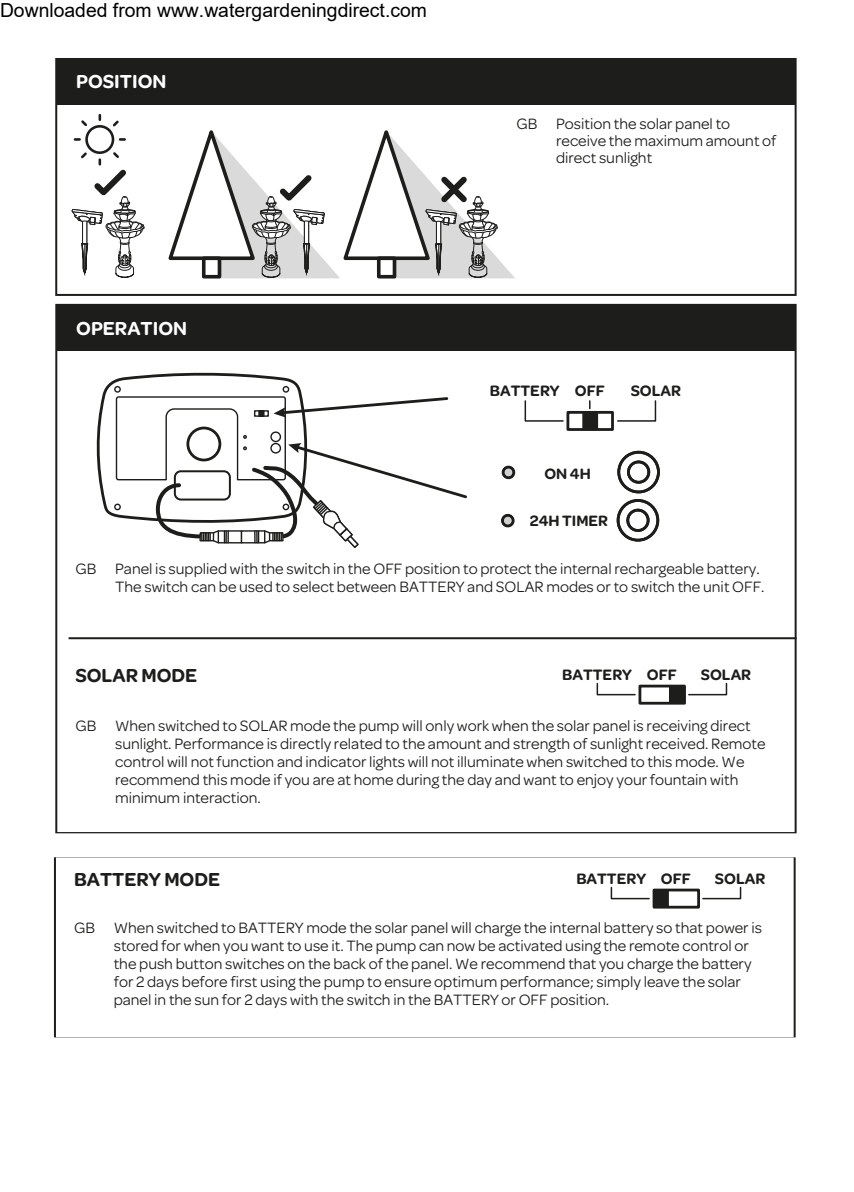
<style>
.page{position:relative;width:854px;height:1192px;background:#fff}
.page>*{position:absolute;margin:0;border:0;box-sizing:border-box;transform-origin:0 0}
.t1{font:600 20px "Omnes";color:#1d1d1b}
.t2{font:600 20px "Omnes";color:#fff}
.t3{font:19.4px "Arial";color:#000}
.t4{font:600 16.2px "Omnes";color:#1d1d1b}
.t5{font:16px/18px "Omnes";color:#1d1d1b}
.t6{font:600 16px "Omnes";color:#1d1d1b}
</style>
<div class="page">
<hr style="left:69px;top:637px;width:727px;height:2px;background:#1d1d1b">
<div style="left:56px;top:305px;width:739px;height:45px;background:#1d1d1b"></div>
<div style="left:55px;top:58px;width:741px;height:238px;border:2px solid #1d1d1b"></div>
<div style="left:57px;top:59px;width:738px;height:45px;background:#1d1d1b"></div>
<div style="left:85px;top:125px;width:29px;height:29px;border:3px solid #1d1d1b;border-radius:50%"></div>
<svg style="left:81px;top:120px;width:6px;height:7px"></svg>
<svg style="left:112px;top:120px;width:7px;height:7px"></svg>
<svg style="left:75px;top:138px;width:5px;height:3px"></svg>
<svg style="left:120px;top:138px;width:5px;height:3px"></svg>
<svg style="left:98px;top:115px;width:3px;height:5px"></svg>
<svg style="left:168px;top:130px;width:347px;height:149px"></svg>
<svg style="left:71px;top:150px;width:74px;height:128px"></svg>
<svg style="left:618px;top:452px;width:40px;height:40px"></svg>
<div style="left:617px;top:451px;width:43px;height:42px;border:3px solid #1d1d1b;border-radius:50%"></div>
<div style="left:628px;top:462px;width:20px;height:20px;background:#fff;border-radius:50%"></div>
<div style="left:627px;top:460px;width:23px;height:23px;border:3px solid #1d1d1b;border-radius:50%"></div>
<div style="left:503px;top:467px;width:11px;height:10px;background:#d0d0d0;border-radius:50%"></div>
<div style="left:501px;top:465px;width:14px;height:14px;border:3px solid #1d1d1b;border-radius:50%"></div>
<svg style="left:618px;top:500px;width:39px;height:40px"></svg>
<div style="left:616px;top:499px;width:43px;height:42px;border:3px solid #1d1d1b;border-radius:50%"></div>
<div style="left:627px;top:510px;width:21px;height:20px;background:#fff;border-radius:50%"></div>
<div style="left:626px;top:508px;width:23px;height:24px;border:3px solid #1d1d1b;border-radius:50%"></div>
<div style="left:502px;top:515px;width:11px;height:11px;background:#d0d0d0;border-radius:50%"></div>
<div style="left:501px;top:514px;width:13px;height:13px;border:3px solid #1d1d1b;border-radius:50%"></div>
<div style="left:566px;top:411px;width:48px;height:20px;background:#fff;border:3px solid #1d1d1b"></div>
<div style="left:582px;top:411px;width:16px;height:19px;background:#1d1d1b"></div>
<svg style="left:524px;top:400px;width:40px;height:22px"></svg>
<svg style="left:617px;top:400px;width:40px;height:22px"></svg>
<div style="left:638px;top:684px;width:48px;height:20px;background:#fff;border:3px solid #1d1d1b"></div>
<div style="left:669px;top:685px;width:15px;height:19px;background:#1d1d1b"></div>
<svg style="left:596px;top:682px;width:40px;height:14px"></svg>
<svg style="left:688px;top:682px;width:40px;height:14px"></svg>
<svg style="left:96px;top:372px;width:371px;height:176px"></svg>
<div style="left:652px;top:888px;width:48px;height:20px;background:#fff;border:3px solid #1d1d1b"></div>
<div style="left:653px;top:889px;width:16px;height:18px;background:#1d1d1b"></div>
<svg style="left:610px;top:886px;width:40px;height:14px"></svg>
<svg style="left:702px;top:886px;width:40px;height:14px"></svg>
<p class="t3" style="left:0;top:-3px;width:428px">Downloaded from www.watergardeningdirect.com</p>
<p class="t2" style="left:76px;top:67px;width:92px">POSITION</p>
<p class="t2" style="left:76px;top:313px;width:112px">OPERATION</p>
<p class="t5" style="left:556px;top:114px;width:222px;line-height:17px;text-indent:-40px">GB Position the solar panel to receive the maximum amount of direct sunlight</p>
<p class="t4" style="left:490px;top:379px;width:116px">BATTERY OFF</p>
<p class="t4" style="left:630px;top:379px;width:52px">SOLAR</p>
<p class="t6" style="left:544px;top:462px;width:48px">ON 4H</p>
<p class="t6" style="left:530px;top:509px;width:80px">24H TIMER</p>
<p class="t5" style="left:115px;top:559px;width:651px;text-indent:-40px">GB Panel is supplied with the switch in the OFF position to protect the internal rechargeable battery.<br>The switch can be used to select between BATTERY and SOLAR modes or to switch the unit OFF.</p>
<p class="t1" style="left:75px;top:661px;width:123px">SOLAR MODE</p>
<p class="t4" style="left:562px;top:662px;width:116px">BATTERY OFF</p>
<p class="t4" style="left:701px;top:662px;width:52px">SOLAR</p>
<p class="t5" style="left:115px;top:715px;width:652px;text-indent:-40px">GB When switched to SOLAR mode the pump will only work when the solar panel is receiving direct sunlight. Performance is directly related to the amount and strength of sunlight received. Remote control will not function and indicator lights will not illuminate when switched to this mode. We recommend this mode if you are at home during the day and want to enjoy your fountain with minimum interaction.</p>
<p class="t4" style="left:576px;top:866px;width:116px">BATTERY OFF</p>
<p class="t4" style="left:715px;top:866px;width:52px">SOLAR</p>
<p class="t5" style="left:114px;top:917px;width:649px;text-indent:-40px">GB When switched to BATTERY mode the solar panel will charge the internal battery so that power is stored for when you want to use it. The pump can now be activated using the remote control or the push button switches on the back of the panel. We recommend that you charge the battery for 2 days before first using the pump to ensure optimum performance; simply leave the solar panel in the sun for 2 days with the switch in the BATTERY or OFF position.</p>
<p class="t1" style="left:74px;top:865px;width:148px">BATTERY MODE</p>
</div>
